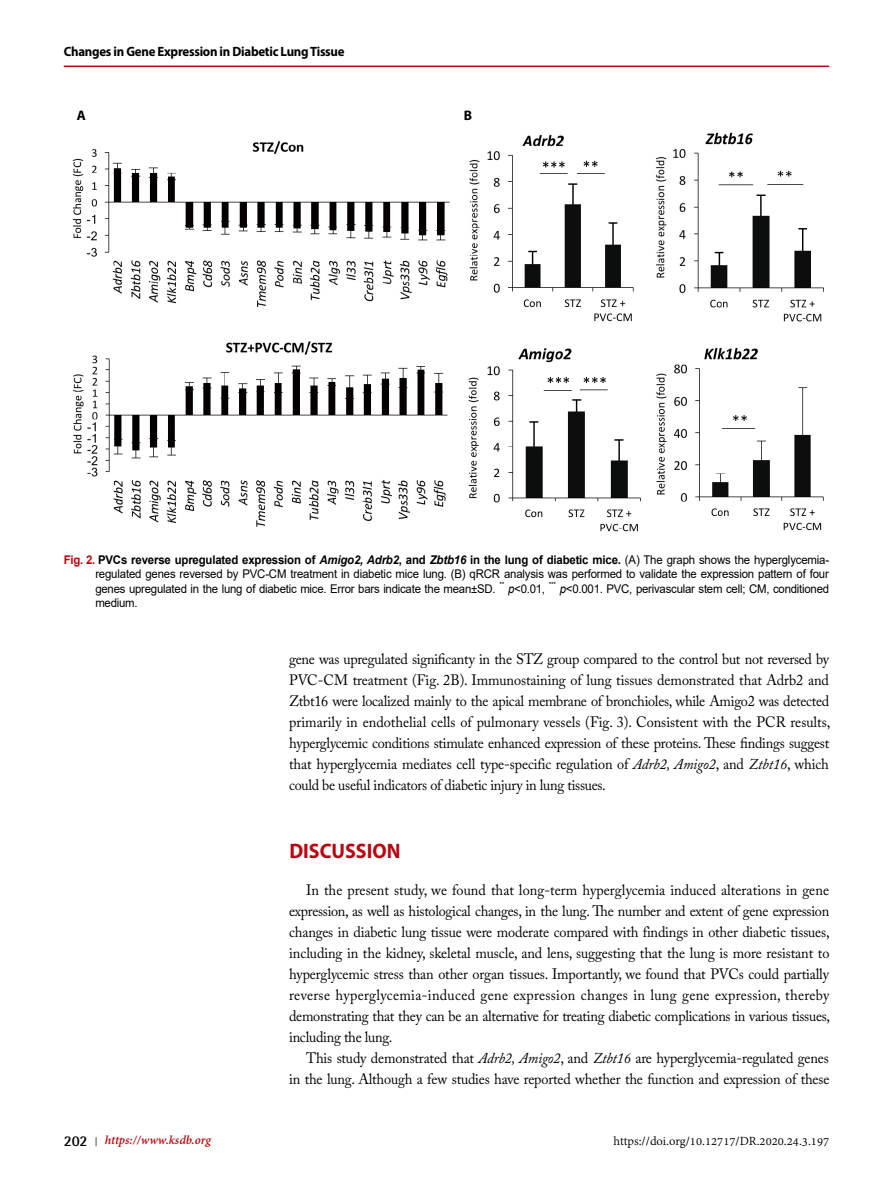
<style>
.page{position:relative;width:893px;height:1191px;background:#fff}
.page>*{position:absolute;margin:0;border:0;box-sizing:border-box;transform-origin:0 0}
.t1{font:700 21px "Myriad Pro";color:#bb0611;scale:.95 1}
.t2{font:15px/21px "Adobe Caslon Pro";letter-spacing:-.015em;color:#000;text-align:justify;scale:.95 1}
.t3{font:700 13.8px "Myriad Pro";color:#000}
.t4{font:700 13.5px "Myriad Pro";letter-spacing:-.02em;color:#000;scale:.95 1}
.t5{font:13.5px "Adobe Devanagari";color:#000}
.t6{font:italic 700 13.5px "Adobe Devanagari";color:#bb0611}
.t7{font:12px/14.4px "Arial";letter-spacing:-.02em;color:#000;text-align:justify;scale:.95 1}
.t8{font:7.05px "Arial";color:#000;scale:.95 1}
.s1{font-weight:700;color:#bb0611}
.s2{font-weight:700}
.s3{font-weight:700;font-style:italic}
.s4{font-style:italic}
.s5{font-family:"Rotis Semi Sans Std";font-style:normal;font-size:15px;color:#000}
.s6{font-family:"Shonar Bangla";font-style:normal;font-size:12px;color:#000}
</style>
<div class="page">
<hr style="left:64px;top:66px;width:765px;height:1px;background:#bb0611">
<img style="left:72px;top:132px;width:752px;height:400px">
<div style="left:64px;top:105px;width:31px;height:35px;background:#fff"></div>
<div style="left:451px;top:105px;width:43px;height:35px;background:#fff"></div>
<p class="t4" style="left:64px;top:43px;width:297px">Changes in Gene Expression in Diabetic Lung Tissue</p>
<p class="t3" style="left:77px;top:107px;width:11px">A</p>
<p class="t3" style="left:464px;top:107px;width:10px">B</p>
<p class="t7" style="left:95px;top:552px;width:774px;text-indent:-32px"><span class="s1">Fig. 2.</span> <span class="s2">PVCs reverse upregulated expression of</span> <span class="s3">Amigo2, Adrb2</span><span class="s2">, and</span> <span class="s3">Zbtb16</span> <span class="s2">in the lung of diabetic mice.</span> (A) The graph shows the hyperglycemia&shy;regulated genes reversed by PVC-CM treatment in diabetic mice lung. (B) qRCR analysis was performed to validate the expression pattern of four genes upregulated in the lung of diabetic mice. Error bars indicate the mean±SD.</p>
<p class="t8" style="left:499px;top:579px;width:7px">**</p>
<p class="t8" style="left:549px;top:579px;width:9px">***</p>
<p class="t7" style="left:560px;top:581px;width:285px"><span class="s4">p</span>&lt;0.001. PVC, perivascular stem cell; CM, conditioned</p>
<p class="t7" style="left:508px;top:581px;width:40px"><span class="s4">p</span>&lt;0.01,</p>
<p class="t7" style="left:95px;top:595px;width:46px">medium.</p>
<p class="t2" style="left:289px;top:648px;width:571px">gene was upregulated significanty in the STZ group compared to the control but not reversed by PVC-CM treatment (Fig. 2B). Immunostaining of lung tissues demonstrated that Adrb2 and Ztbt16 were localized mainly to the apical membrane of bronchioles, while Amigo2 was detected primarily in endothelial cells of pulmonary vessels (Fig. 3). Consistent with the PCR results, hyperglycemic conditions stimulate enhanced expression of these proteins. These findings suggest that hyperglycemia mediates cell type-specific regulation of <span class="s4">Adrb2, Amigo2</span>, and <span class="s4">Ztbt16</span>, which could be useful indicators of diabetic injury in lung tissues.</p>
<h1 class="t1" style="left:289px;top:837px;width:27px">Discussion</h1>
<p class="t2" style="left:289px;top:879px;width:571px;text-indent:17px">In the present study, we found that long-term hyperglycemia induced alterations in gene expression, as well as histological changes, in the lung. The number and extent of gene expression changes in diabetic lung tissue were moderate compared with findings in other diabetic tissues, including in the kidney, skeletal muscle, and lens, suggesting that the lung is more resistant to hyperglycemic stress than other organ tissues. Importantly, we found that PVCs could partially reverse hyperglycemia-induced gene expression changes in lung gene expression, thereby demonstrating that they can be an alternative for treating diabetic complications in various tissues, including the lung.</p>
<p class="t2" style="left:289px;top:1047px;width:570px;text-align:right">This study demonstrated that <span class="s4">Adrb2, Amigo2</span>, and <span class="s4">Ztbt16</span> are hyperglycemia-regulated genes<br>in the lung. Although a few studies have reported whether the function and expression of these</p>
<p class="t6" style="left:64px;top:1132px;width:149px"><span class="s5">202</span> <span class="s6">|</span> https://www.ksdb.org</p>
<p class="t5" style="left:614px;top:1133px;width:217px">https://doi.org/10.12717/DR.2020.24.3.197</p>
</div>
